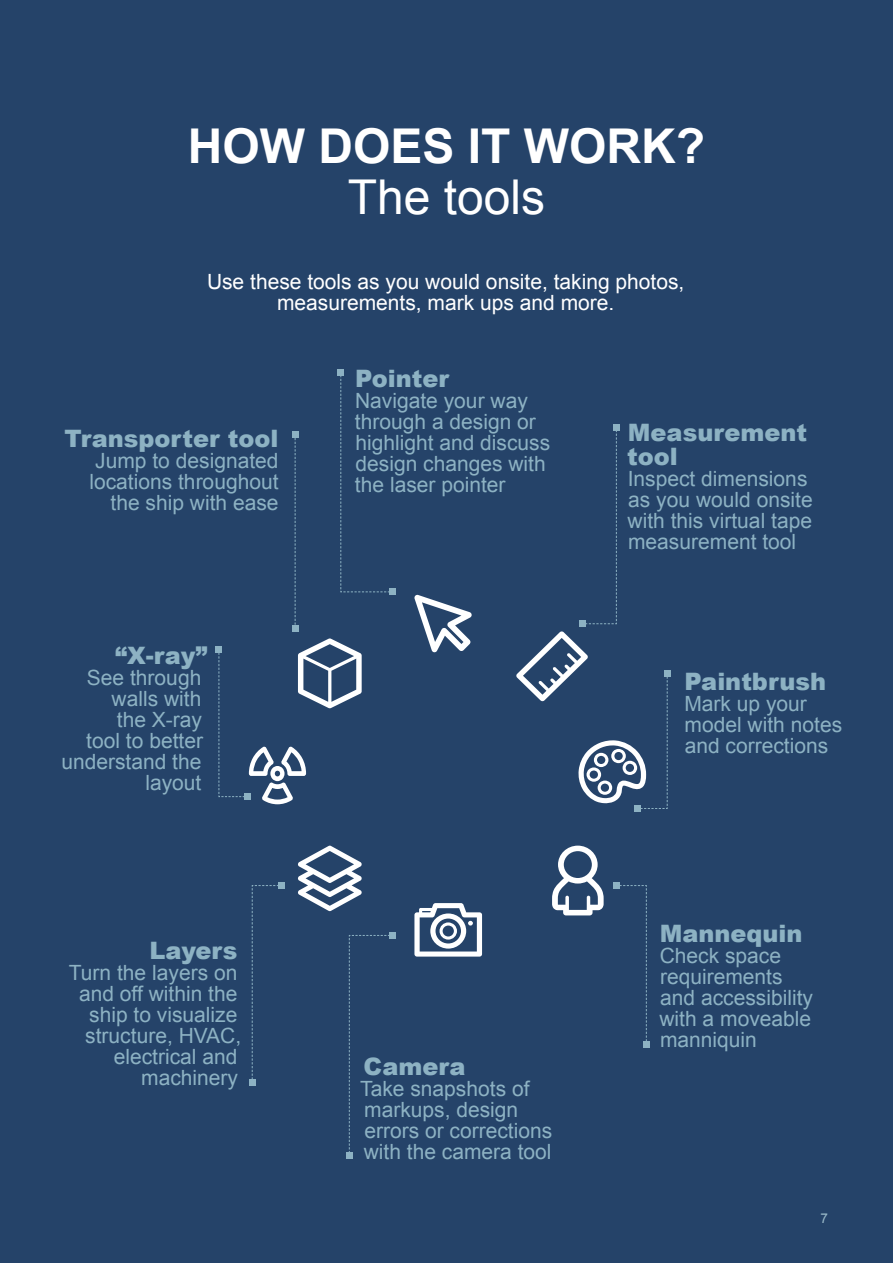
<style>
.page{position:relative;width:893px;height:1263px;background:#254369}
.page>*{position:absolute;margin:0;border:0;box-sizing:border-box;transform-origin:0 0}
.t1{font:700 48px "Arial";color:#fff}
.t2{font:48px "Arial";color:#fff}
.t3{font:900 24px/24px "Arial";color:#8db2c3}
.t4{font:21px/21px "Arial";color:#8db2c3}
.t5{font:21px/21px "Arial";color:#fff;text-align:center}
.t6{font:13.5px "Arial";color:#9abac9}
</style>
<div class="page">
<svg style="left:338px;top:369px;width:58px;height:226px"></svg>
<svg style="left:292px;top:431px;width:6px;height:200px"></svg>
<svg style="left:414px;top:903px;width:68px;height:53px"></svg>
<svg style="left:414px;top:595px;width:58px;height:58px"></svg>
<svg style="left:552px;top:846px;width:52px;height:69px"></svg>
<svg style="left:298px;top:845px;width:64px;height:66px"></svg>
<svg style="left:216px;top:638px;width:146px;height:166px"></svg>
<svg style="left:249px;top:882px;width:36px;height:203px"></svg>
<svg style="left:614px;top:882px;width:35px;height:165px"></svg>
<svg style="left:346px;top:932px;width:50px;height:227px"></svg>
<svg style="left:516px;top:424px;width:154px;height:387px"></svg>
<h1 class="t1" style="left:188px;top:114px;width:519px">HOW DOES IT WORK?</h1>
<h1 class="t2" style="left:348px;top:165px;width:199px">The tools</h1>
<p class="t5" style="left:207px;top:271px;width:479px">Use these tools as you would onsite, taking photos, measurements, mark ups and more.</p>
<p class="t3" style="left:65px;top:425px;width:215px">Transporter tool</p>
<p class="t4" style="left:89px;top:450px;width:191px;text-align:right">Jump to designated locations throughout the ship with ease</p>
<p class="t3" style="left:115px;top:643px;width:94px">“X-ray”</p>
<p class="t4" style="left:61px;top:667px;width:143px;text-align:right">See through walls with<br>the X-ray<br>tool to better understand the layout</p>
<p class="t3" style="left:149px;top:938px;width:90px">Layers</p>
<p class="t4" style="left:69px;top:962px;width:174px;text-align:right">Turn the layers on and off within the ship to visualize structure, HVAC, electrical and machinery</p>
<p class="t3" style="left:355px;top:365px;width:96px">Pointer</p>
<p class="t4" style="left:355px;top:390px;width:197px">Navigate your way through a design or highlight and discuss design changes with the laser pointer</p>
<p class="t3" style="left:364px;top:1053px;width:103px">Camera</p>
<p class="t4" style="left:360px;top:1078px;width:193px">Take snapshots of markups, design errors or corrections with the camera tool</p>
<p class="t3" style="left:627px;top:420px;width:181px">Measurement tool</p>
<p class="t4" style="left:628px;top:469px;width:187px">Inspect dimensions as you would onsite with this virtual tape measurement tool</p>
<p class="t3" style="left:684px;top:669px;width:143px">Paintbrush</p>
<p class="t4" style="left:684px;top:694px;width:159px">Mark up your model with notes and corrections</p>
<p class="t3" style="left:660px;top:921px;width:144px">Mannequin</p>
<p class="t4" style="left:659px;top:945px;width:155px">Check space requirements and accessibility with a moveable manniquin</p>
<p class="t6" style="left:820px;top:1209px;width:9px">7</p>
</div>
